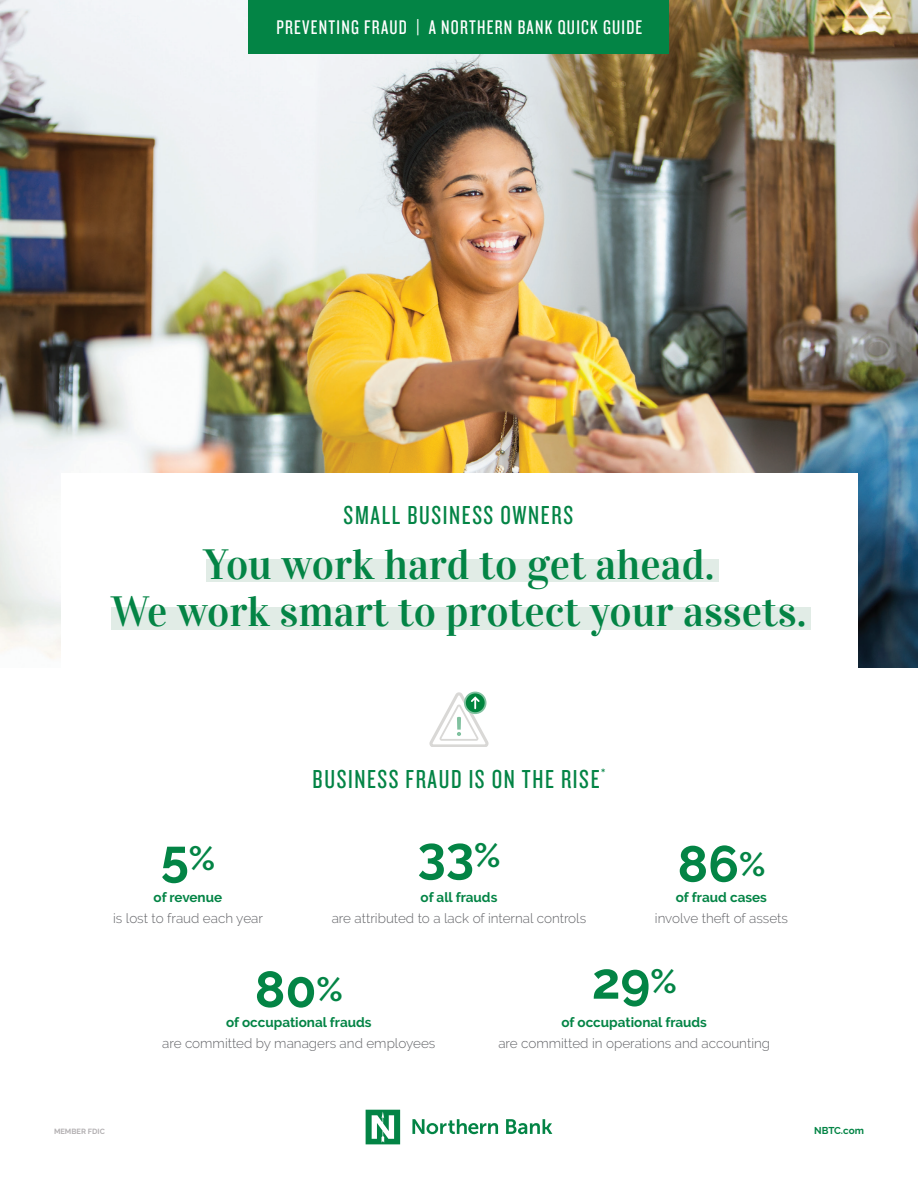
<style>
.page{position:relative;width:918px;height:1188px;background:#fff}
.page>*{position:absolute;margin:0;border:0;box-sizing:border-box;transform-origin:0 0}
.t1{font:700 50.85px "Raleway";color:#038445}
.t2{font:42.6px/47px "Vidaloka";color:#038445;text-align:center}
.t3{font:27px "Knockout HTF28 Junior Featherwt";letter-spacing:.06em;color:#038445}
.t4{font:20.55px "Knockout HTF28 Junior Featherwt";letter-spacing:.06em;color:#fff}
.t5{font:300 13.5px/21px "Raleway";color:#646569;text-align:center}
.t6{font:700 9.9px "Raleway";letter-spacing:-.005em;color:#038445}
.t7{font:700 7.5px "Raleway";color:#b3b0b2}
.s1{font-size:33.6px}
.s2{font-weight:700;color:#038445}
</style>
<div class="page">
<img style="left:0;top:0;width:918px;height:667px">
<div style="left:61px;top:473px;width:796px;height:214px;background:#fff"></div>
<div style="left:206px;top:559px;width:512px;height:23px;background:#e1ece6"></div>
<div style="left:111px;top:607px;width:699px;height:23px;background:#e1ece6"></div>
<svg style="left:366px;top:1110px;width:34px;height:34px"></svg>
<svg style="left:412px;top:1119px;width:86px;height:15px"></svg>
<svg style="left:506px;top:1119px;width:46px;height:15px"></svg>
<div style="left:249px;top:0;width:420px;height:54px;background:#038445"></div>
<svg style="left:429px;top:692px;width:60px;height:55px"></svg>
<p class="t4" style="left:276px;top:17px;width:368px">PREVENTING FRAUD | A NORTHERN BANK QUICK GUIDE</p>
<p class="t3" style="left:344px;top:502px;width:231px">SMALL BUSINESS OWNERS</p>
<p class="t2" style="left:111px;top:541px;width:697px">You work hard to get ahead.<br>We work smart to protect your assets.</p>
<p class="t1" style="left:161px;top:829px;width:56px">5<span class="s1">%</span></p>
<p class="t5" style="left:113px;top:887px;width:151px"><span class="s2">of revenue<br></span>is lost to fraud each year</p>
<p class="t3" style="left:313px;top:766px;width:294px">BUSINESS FRAUD IS ON THE RISE<sup>*</sup></p>
<p class="t1" style="left:417px;top:826px;width:85px">33<span class="s1">%</span></p>
<p class="t5" style="left:332px;top:887px;width:256px"><span class="s2">of all frauds<br></span>are attributed to a lack of internal controls</p>
<p class="t1" style="left:677px;top:835px;width:89px">86<span class="s1">%</span></p>
<p class="t5" style="left:655px;top:887px;width:135px"><span class="s2">of fraud cases </span>involve theft of assets</p>
<p class="t1" style="left:255px;top:960px;width:90px">80<span class="s1">%</span></p>
<p class="t5" style="left:162px;top:1012px;width:275px"><span class="s2">of occupational frauds<br></span>are committed by managers and employees</p>
<p class="t1" style="left:592px;top:952px;width:86px">29<span class="s1">%</span></p>
<p class="t5" style="left:498px;top:1012px;width:273px"><span class="s2">of occupational frauds<br></span>are committed in operations and accounting</p>
<p class="t7" style="left:54px;top:1127px;width:52px">MEMBER FDIC</p>
<p class="t6" style="left:814px;top:1125px;width:51px">NBTC.com</p>
</div>
